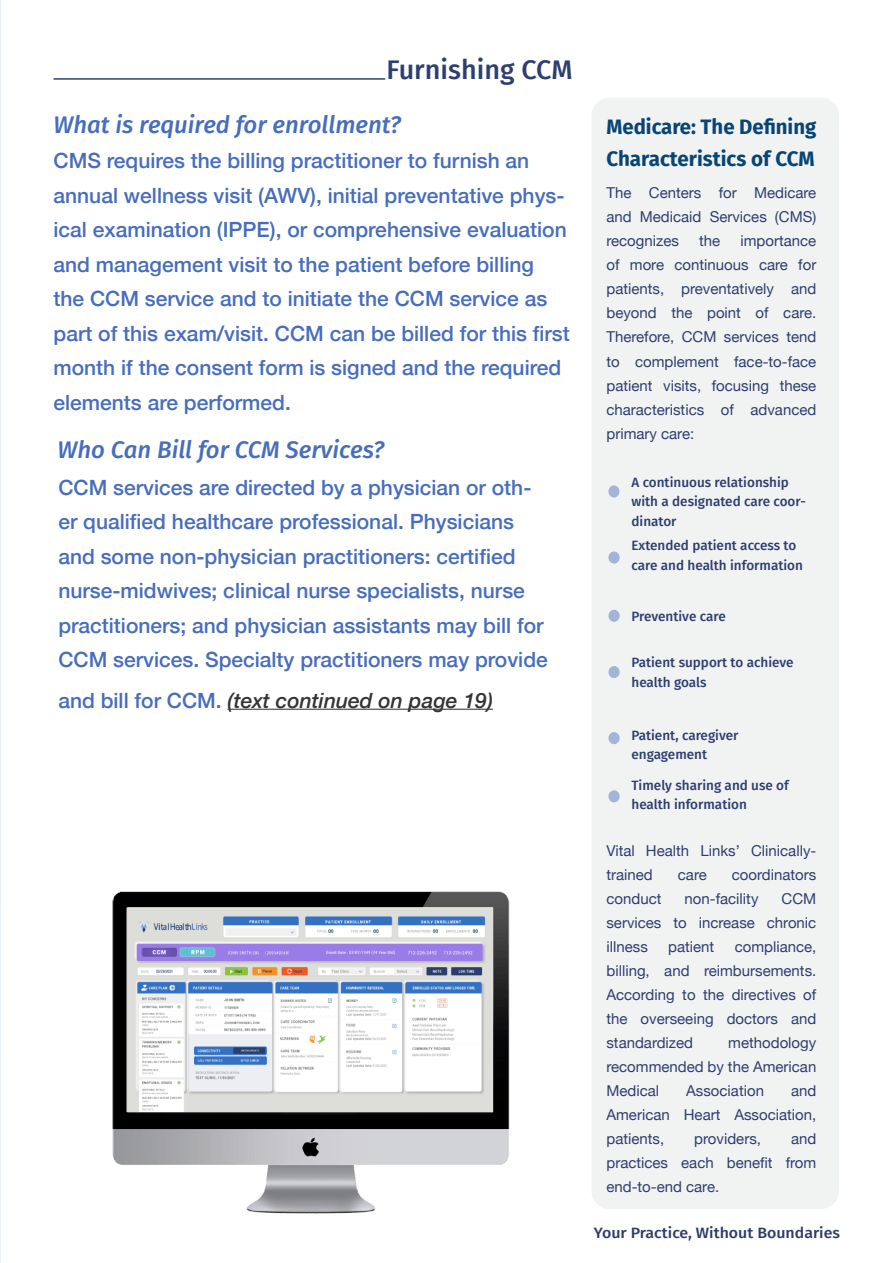
<style>
.page{position:relative;width:893px;height:1263px;background:#fff}
.page>*{position:absolute;margin:0;border:0;box-sizing:border-box;transform-origin:0 0}
.t1{font:500 27px "Fira Sans";color:#2d3f6f}
.t2{font:italic 500 24px "Fira Sans";color:#476dbd}
.t3{font:500 21px/34.5px "Helvetica Neue";color:#476dbd}
.Paragraph_Style_1{font:700 21px/31.5px "Fira Sans";color:#094574}
.t4{font:italic 500 21px "Helvetica Neue";color:#323332}
.t5{font:15px/24px "Helvetica Neue";color:#2d3f6f;text-align:justify}
.t6{font:500 15px "Fira Sans";color:#2d3c68;scale:1.06 1}
.t7{font:500 13.5px/19.5px "Fira Sans";color:#2d3f6f}
.s1{font-style:normal;color:#476dbd}
</style>
<div class="page">
<hr style="left:0;top:1px;width:1px;height:1262px;background:#e4f0f9">
<div style="left:591px;top:98px;width:248px;height:1111px;background:#f1f2f2;border-radius:18px"></div>
<hr style="left:228px;top:709px;width:265px;height:1px;background:#323332">
<div style="left:608px;top:485px;width:12px;height:13px;background:#a3b4d9;border-radius:50%"></div>
<div style="left:607px;top:484px;width:14px;height:15px;border:2px solid #f2f2f2;border-radius:50%"></div>
<div style="left:608px;top:665px;width:12px;height:14px;background:#a3b4d9;border-radius:50%"></div>
<div style="left:607px;top:664px;width:14px;height:16px;border:2px solid #f2f2f2;border-radius:50%"></div>
<div style="left:608px;top:551px;width:12px;height:13px;background:#a3b4d9;border-radius:50%"></div>
<div style="left:607px;top:550px;width:14px;height:15px;border:2px solid #f2f2f2;border-radius:50%"></div>
<div style="left:608px;top:609px;width:12px;height:14px;background:#a3b4d9;border-radius:50%"></div>
<div style="left:607px;top:608px;width:14px;height:15px;border:2px solid #f2f2f2;border-radius:50%"></div>
<div style="left:608px;top:731px;width:12px;height:14px;background:#a3b4d9;border-radius:50%"></div>
<div style="left:607px;top:730px;width:14px;height:16px;border:2px solid #f2f2f2;border-radius:50%"></div>
<div style="left:608px;top:789px;width:12px;height:14px;background:#a3b4d9;border-radius:50%"></div>
<div style="left:607px;top:789px;width:14px;height:15px;border:2px solid #f2f2f2;border-radius:50%"></div>
<hr style="left:54px;top:78px;width:331px;height:2px;background:#2d3f6f">
<img style="left:112px;top:891px;width:398px;height:323px">
<p class="t1" style="left:386px;top:48px;width:187px">Furnishing CCM</p>
<p class="t2" style="left:54px;top:106px;width:349px">What is required for enrollment?</p>
<p class="t3" style="left:54px;top:142px;width:518px">CMS requires the billing practitioner to furnish an annual wellness visit (AWV), initial preventative phys&shy;ical examination (IPPE), or comprehensive evaluation and management visit to the patient before billing the CCM service and to initiate the CCM service as part of this exam/visit. CCM can be billed for this first month if the consent form is signed and the required elements are performed.</p>
<p class="t2" style="left:58px;top:431px;width:328px">Who Can Bill for CCM Services?</p>
<p class="t3" style="left:58px;top:468px;width:491px">CCM services are directed by a physician or oth&shy;er qualified healthcare professional. Physicians and some non-physician practitioners: certified nurse-midwives; clinical nurse specialists, nurse practitioners; and physician assistants may bill for CCM services. Specialty practitioners may provide</p>
<p class="t4" style="left:58px;top:682px;width:436px"><span class="s1">and bill for CCM.</span> (text continued on page 19)</p>
<p class="Paragraph_Style_1" style="left:606px;top:110px;width:211px">Medicare: The Defining<br>Characteristics of CCM</p>
<p class="t5" style="left:606px;top:182px;width:211px">The Centers for Medicare and Medicaid Services (CMS) recognizes</p>
<p class="t5" style="left:606px;top:230px;width:211px;text-indent:134px">importance of more continuous care for patients, preventatively and beyond the point of care.<br>Therefore, CCM services tend to complement face-to-face patient visits, focusing these characteristics of advanced primary care:</p>
<p class="t5" style="left:699px;top:230px;width:23px">the</p>
<p class="t7" style="left:631px;top:472px;width:176px">A continuous relationship with a designated care coor&shy;dinator</p>
<p class="t7" style="left:631px;top:535px;width:173px">Extended patient access to care and health information</p>
<p class="t7" style="left:631px;top:606px;width:96px">Preventive care</p>
<p class="t7" style="left:631px;top:652px;width:164px">Patient support to achieve health goals</p>
<p class="t7" style="left:631px;top:725px;width:109px">Patient, caregiver engagement</p>
<p class="t7" style="left:631px;top:775px;width:159px">Timely sharing and use of health information</p>
<p class="t5" style="left:606px;top:839px;width:211px">Vital Health Links’ Clinically&shy;trained</p>
<p class="t5" style="left:678px;top:863px;width:30px">care</p>
<p class="t5" style="left:732px;top:863px;width:86px">coordinators</p>
<p class="t5" style="left:606px;top:887px;width:211px;text-indent:175px">CCM services to increase chronic illness</p>
<p class="t5" style="left:606px;top:887px;width:57px">conduct</p>
<p class="t5" style="left:685px;top:887px;width:75px">non-facility</p>
<p class="t5" style="left:606px;top:935px;width:211px;text-indent:128px">compliance, billing, and reimbursements.<br>According to the directives of the overseeing doctors and standardized</p>
<p class="t5" style="left:668px;top:935px;width:48px">patient</p>
<p class="t5" style="left:606px;top:1031px;width:211px;text-indent:122px">methodology recommended by the American Medical</p>
<p class="t5" style="left:606px;top:1079px;width:211px;text-indent:185px">and American Heart Association, patients,</p>
<p class="t5" style="left:686px;top:1079px;width:79px">Association</p>
<p class="t5" style="left:606px;top:1127px;width:211px;text-indent:185px">and practices each benefit from end-to-end care.</p>
<p class="t5" style="left:694px;top:1127px;width:68px">providers,</p>
<p class="t6" style="left:594px;top:1221px;width:234px">Your Practice, Without Boundaries</p>
</div>
